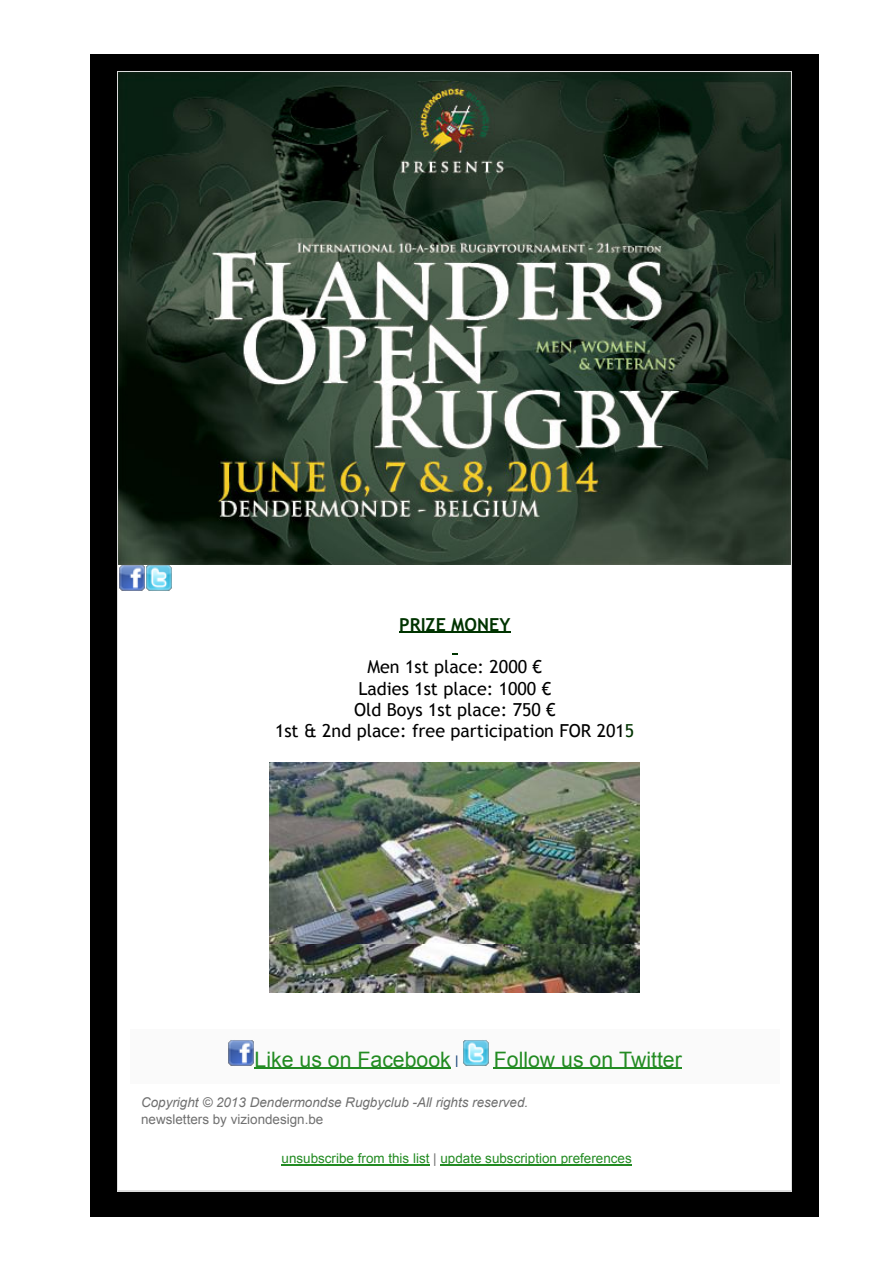
<style>
.page{position:relative;width:893px;height:1263px;background:#fff}
.page>*{position:absolute;margin:0;border:0;box-sizing:border-box;transform-origin:0 0}
.t1{font:21.3px "Arial";color:#228b22}
.t2{font:17.85px/21.3px "Trebuchet MS";color:#000;text-align:center}
.t3{font:700 17.85px "Trebuchet MS";color:#030}
.t4{font:italic 13.5px "Arial";color:#707070}
.t5{font:13.5px "Arial";color:#228b22}
.t6{font:13.5px "Arial";color:#707070}
.s1{color:#030}
.s2{font-family:"Times";font-size:16.8px;color:#1f497d}
.s3{color:#707070}
</style>
<div class="page">
<div style="left:91px;top:54px;width:728px;height:893px;background:#000"></div>
<hr style="left:118px;top:72px;width:674px;height:1px;background:#ddd">
<hr style="left:118px;top:72px;width:1px;height:875px;background:#ddd">
<hr style="left:791px;top:72px;width:1px;height:875px;background:#ddd">
<div style="left:119px;top:565px;width:672px;height:382px;background:#fff"></div>
<img style="left:119px;top:73px;width:672px;height:492px">
<img style="left:119px;top:565px;width:53px;height:26px">
<hr style="left:399px;top:632px;width:111px;height:1px;background:#030">
<img style="left:270px;top:763px;width:370px;height:181px">
<div style="left:91px;top:944px;width:728px;height:84px;background:#000"></div>
<hr style="left:118px;top:944px;width:1px;height:84px;background:#ddd">
<hr style="left:791px;top:944px;width:1px;height:84px;background:#ddd">
<div style="left:119px;top:944px;width:672px;height:84px;background:#fff"></div>
<img style="left:270px;top:944px;width:370px;height:49px">
<div style="left:91px;top:1028px;width:728px;height:189px;background:#000"></div>
<hr style="left:118px;top:1190px;width:674px;height:1px;background:#ddd">
<hr style="left:118px;top:1028px;width:1px;height:163px;background:#ddd">
<hr style="left:791px;top:1028px;width:1px;height:163px;background:#ddd">
<div style="left:119px;top:1028px;width:672px;height:162px;background:#fff"></div>
<div style="left:130px;top:1029px;width:650px;height:54px;background:#fafafa"></div>
<img style="left:228px;top:1040px;width:26px;height:26px">
<hr style="left:255px;top:1068px;width:196px;height:1px;background:#228b22">
<img style="left:463px;top:1040px;width:26px;height:26px">
<hr style="left:494px;top:1068px;width:188px;height:1px;background:#228b22">
<hr style="left:282px;top:1164px;width:76px;height:1px;background:#228b22">
<hr style="left:358px;top:1164px;width:71px;height:1px;background:#228b22">
<hr style="left:440px;top:1164px;width:45px;height:1px;background:#228b22">
<hr style="left:485px;top:1164px;width:147px;height:1px;background:#228b22">
<p class="t3" style="left:399px;top:613px;width:113px">PRIZE MONEY</p>
<p class="t2" style="left:275px;top:656px;width:361px">Men 1st place: 2000 €<br>Ladies 1st place: 1000 €<br>Old Boys 1st place: 750 €<br>1st &amp; 2nd place: free participation FOR 201<span class="s1">5</span></p>
<p class="t1" style="left:255px;top:1045px;width:205px">Like us on Facebook <span class="s2">|</span></p>
<p class="t1" style="left:494px;top:1045px;width:190px">Follow us on Twitter</p>
<p class="t4" style="left:141px;top:1093px;width:389px">Copyright © 2013 Dendermondse Rugbyclub -All rights reserved.</p>
<p class="t6" style="left:141px;top:1110px;width:184px">newsletters by viziondesign.be</p>
<p class="t5" style="left:282px;top:1149px;width:352px">unsubscribe from this list <span class="s3">|</span> update subscription preferences</p>
</div>
